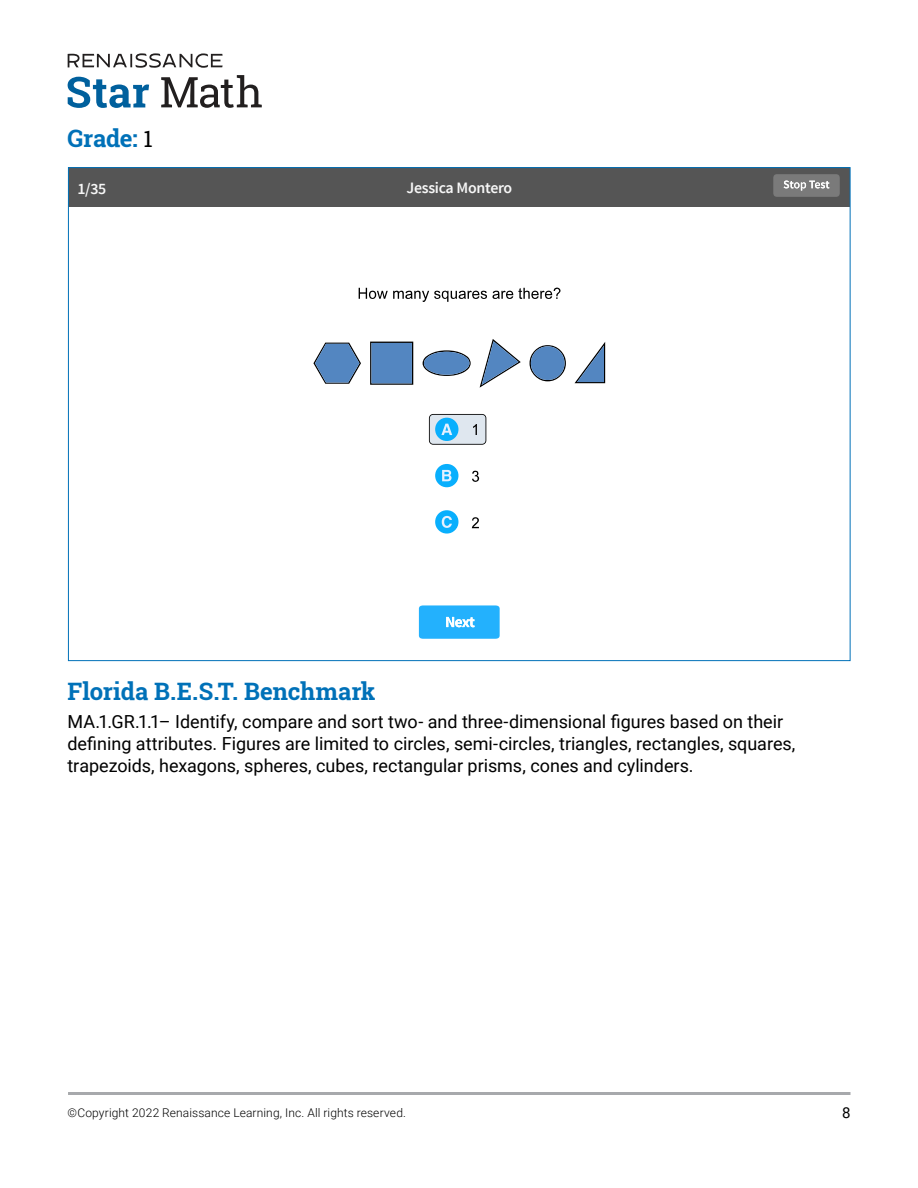
<style>
.page{position:relative;width:918px;height:1188px;background:#fff}
.page>*{position:absolute;margin:0;border:0;box-sizing:border-box;transform-origin:0 0}
.t1{font:700 24px "Roboto Slab";letter-spacing:-.005em;color:#0071b8}
.t2{font:18px/21.6px "Roboto";letter-spacing:-.005em;color:#000}
.t3{font:600 15.9px "Source Sans Pro";letter-spacing:-.02em;color:#f7f7f7}
.t4{font:15px "Roboto";color:#000}
.t5{font:300 12px "Roboto";letter-spacing:.01em;color:#000}
.s1{font-weight:400;font-size:22.5px;color:#000}
</style>
<div class="page">
<svg style="left:161px;top:75px;width:101px;height:33px"></svg>
<svg style="left:68px;top:53px;width:155px;height:15px"></svg>
<svg style="left:68px;top:77px;width:81px;height:31px"></svg>
<hr style="left:68px;top:1092px;width:783px;height:3px;background:#a7a9ac">
<svg style="left:419px;top:605px;width:81px;height:34px;background:#37b8fd"></svg>
<svg style="left:313px;top:288px;width:292px;height:100px"></svg>
<div style="left:68px;top:168px;width:782px;height:39px;background:#555"></div>
<div style="left:773px;top:174px;width:67px;height:23px;background:#7a7a7a;border-radius:4px"></div>
<svg style="left:784px;top:181px;width:45px;height:10px"></svg>
<svg style="left:429px;top:414px;width:57px;height:120px"></svg>
<h1 class="t1" style="left:68px;top:121px;width:87px">Grade: <span class="s1">1</span></h1>
<p class="t3" style="left:77px;top:178px;width:30px">1/35</p>
<p class="t3" style="left:407px;top:178px;width:107px">Jessica Montero</p>
<h1 class="t1" style="left:68px;top:675px;width:310px">Florida B.E.S.T. Benchmark</h1>
<p class="t2" style="left:68px;top:711px;width:729px">MA.1.GR.1.1– Identify, compare and sort two- and three-dimensional figures based on their defining attributes. Figures are limited to circles, semi-circles, triangles, rectangles, squares, trapezoids, hexagons, spheres, cubes, rectangular prisms, cones and cylinders.</p>
<p class="t5" style="left:68px;top:1104px;width:340px">©Copyright 2022 Renaissance Learning, Inc. All rights reserved.</p>
<p class="t4" style="left:842px;top:1102px;width:10px">8</p>
</div>
